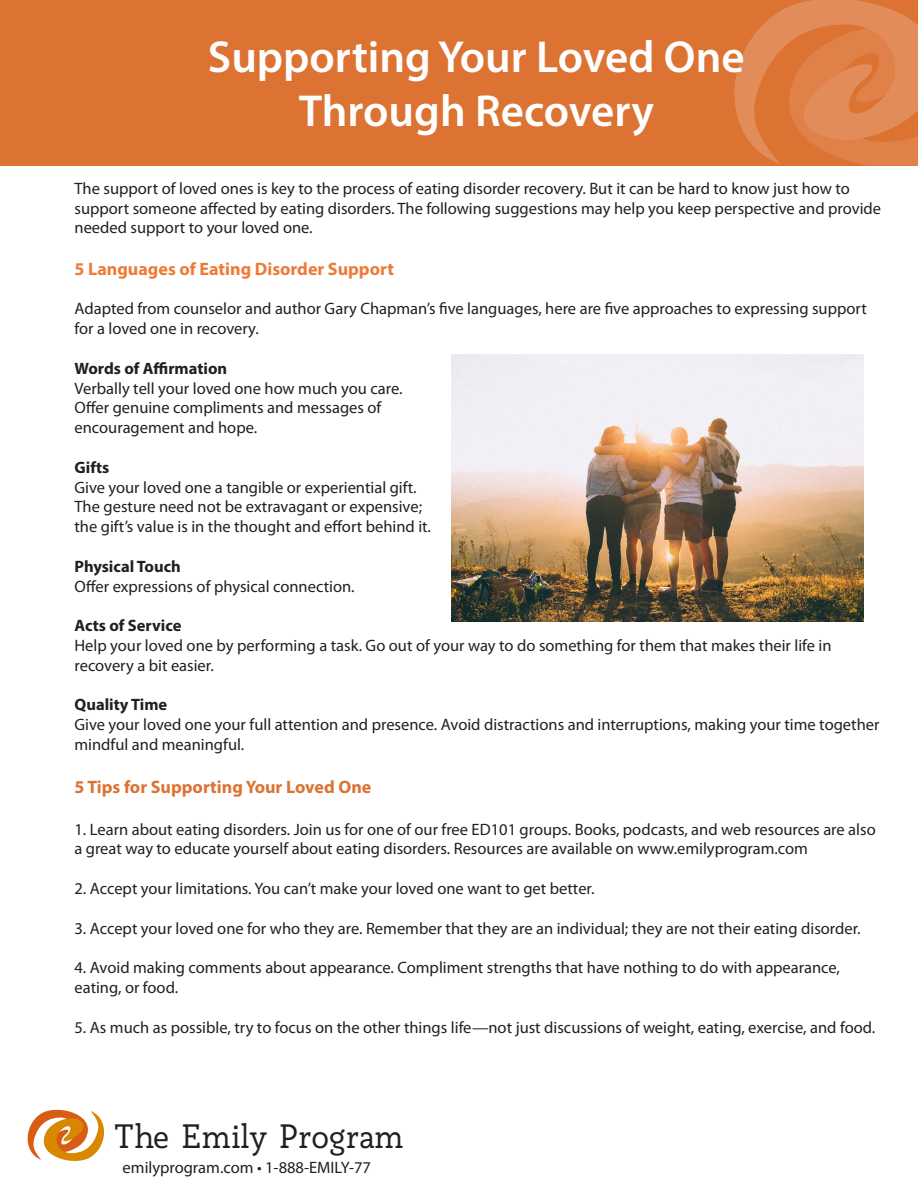
<style>
.page{position:relative;width:918px;height:1188px;background:#fff}
.page>*{position:absolute;margin:0;border:0;box-sizing:border-box;transform-origin:0 0}
.t1{font:600 45px "Myriad Pro";color:#fff}
.t2{font:33px "Rogliano";letter-spacing:.005em;color:#231f20}
.t3{font:700 18px "Myriad Pro";color:#ed7b37}
.t4{font:700 18px "Myriad Pro";color:#dc7333}
.t5{font:16.5px/19.8px "Myriad Pro";color:#231f20}
.s1{font-weight:700}
</style>
<div class="page">
<svg style="left:27px;top:1109px;width:77px;height:52px"></svg>
<div style="left:0;top:0;width:918px;height:166px;background:#dc7333"></div>
<svg style="left:734px;top:0;width:184px;height:166px"></svg>
<img style="left:451px;top:354px;width:413px;height:268px">
<p class="t1" style="left:208px;top:28px;width:538px">Supporting Your Loved One</p>
<p class="t1" style="left:299px;top:82px;width:357px">Through Recovery</p>
<p class="t5" style="left:75px;top:178px;width:808px">The support of loved ones is key to the process of eating disorder recovery. But it can be hard to know just how to support someone affected by eating disorders. The following suggestions may help you keep perspective and provide needed support to your loved one.</p>
<p class="t3" style="left:75px;top:257px;width:321px">5 Languages of Eating Disorder Support</p>
<p class="t5" style="left:75px;top:299px;width:794px">Adapted from counselor and author Gary Chapman’s five languages, here are five approaches to expressing support for a loved one in recovery.</p>
<p class="t5" style="left:75px;top:358px;width:329px"><span class="s1">Words of Affirmation<br></span>Verbally tell your loved one how much you care.</p>
<p class="t5" style="left:75px;top:398px;width:308px">Offer genuine compliments and messages of</p>
<p class="t5" style="left:75px;top:418px;width:184px">encouragement and hope.</p>
<p class="t5" style="left:75px;top:457px;width:344px"><span class="s1">Gifts<br></span>Give your loved one a tangible or experiential gift.</p>
<p class="t5" style="left:75px;top:497px;width:349px">The gesture need not be extravagant or expensive;</p>
<p class="t5" style="left:75px;top:517px;width:358px">the gift’s value is in the thought and effort behind it.</p>
<p class="t5" style="left:75px;top:556px;width:282px"><span class="s1">Physical Touch<br></span>Offer expressions of physical connection.</p>
<p class="t5" style="left:75px;top:616px;width:759px"><span class="s1">Acts of Service<br></span>Help your loved one by performing a task. Go out of your way to do something for them that makes their life in recovery a bit easier.</p>
<p class="t5" style="left:75px;top:695px;width:806px"><span class="s1">Quality Time<br></span>Give your loved one your full attention and presence. Avoid distractions and interruptions, making your time together mindful and meaningful.</p>
<p class="t4" style="left:75px;top:775px;width:298px">5 Tips for Supporting Your Loved One</p>
<p class="t5" style="left:75px;top:819px;width:803px">1. Learn about eating disorders. Join us for one of our free ED101 groups. Books, podcasts, and web resources are also a great way to educate yourself about eating disorders. Resources are available on www.emilyprogram.com</p>
<p class="t5" style="left:75px;top:878px;width:522px">2. Accept your limitations. You can’t make your loved one want to get better.</p>
<p class="t5" style="left:75px;top:918px;width:788px">3. Accept your loved one for who they are. Remember that they are an individual; they are not their eating disorder.</p>
<p class="t5" style="left:75px;top:958px;width:767px">4. Avoid making comments about appearance. Compliment strengths that have nothing to do with appearance, eating, or food.</p>
<p class="t5" style="left:75px;top:1017px;width:802px">5. As much as possible, try to focus on the other things life—not just discussions of weight, eating, exercise, and food.</p>
<h2 class="t2" style="left:114px;top:1115px;width:291px">The Emily Program</h2>
<p class="t5" style="left:123px;top:1158px;width:250px">emilyprogram.com • 1-888-EMILY-77</p>
</div>
